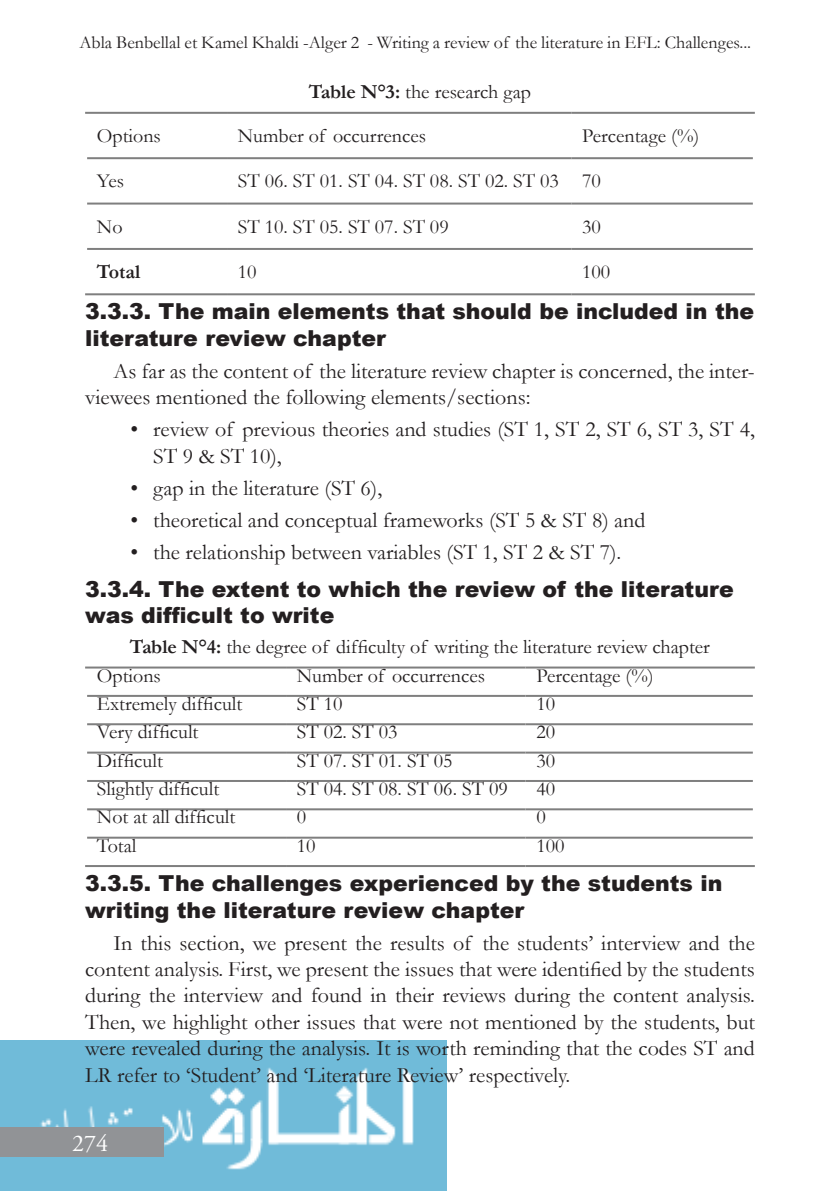
<style>
.page{position:relative;width:840px;height:1191px;background:#fff}
.page>*{position:absolute;margin:0;border:0;box-sizing:border-box;transform-origin:0 0}
.t1{font:24px "Adobe Garamond Pro";color:#fff}
.Normal-fr{font:22px/26.4px "Garamond";color:#231f20}
.Titre_2{font:900 22px/26.4px "Arial";color:#231f20}
.Normal-tab{font:20px "Garamond";color:#231f20}
.IllustrationTitle{font:20px "Garamond";color:#231f20}
.Normal-tab-2{font:700 20px "Garamond";color:#231f20}
.t2{font:18px "Garamond";color:#231f20}
.s1{font-weight:700}
</style>
<div class="page">
<img style="left:0;top:1041px;width:446px;height:150px">
<div style="left:0;top:1127px;width:163px;height:30px;background:#919396"></div>
<hr style="left:85px;top:112px;width:142px;height:2px;background:#7f7f7f">
<hr style="left:227px;top:112px;width:344px;height:2px;background:#7f7f7f">
<hr style="left:571px;top:112px;width:183px;height:2px;background:#7f7f7f">
<hr style="left:87px;top:157px;width:140px;height:2px;background:#7f7f7f">
<hr style="left:227px;top:157px;width:344px;height:2px;background:#7f7f7f">
<hr style="left:571px;top:157px;width:181px;height:2px;background:#7f7f7f">
<hr style="left:87px;top:202px;width:140px;height:2px;background:#7f7f7f">
<hr style="left:227px;top:202px;width:344px;height:2px;background:#7f7f7f">
<hr style="left:571px;top:202px;width:181px;height:2px;background:#7f7f7f">
<hr style="left:87px;top:248px;width:140px;height:2px;background:#7f7f7f">
<hr style="left:227px;top:248px;width:344px;height:2px;background:#7f7f7f">
<hr style="left:571px;top:248px;width:181px;height:2px;background:#7f7f7f">
<hr style="left:85px;top:293px;width:142px;height:2px;background:#7f7f7f">
<hr style="left:227px;top:293px;width:344px;height:2px;background:#7f7f7f">
<hr style="left:571px;top:293px;width:183px;height:2px;background:#7f7f7f">
<hr style="left:85px;top:666px;width:201px;height:2px;background:#7f7f7f">
<hr style="left:286px;top:666px;width:239px;height:2px;background:#7f7f7f">
<hr style="left:525px;top:666px;width:229px;height:2px;background:#7f7f7f">
<hr style="left:87px;top:695px;width:199px;height:2px;background:#7f7f7f">
<hr style="left:286px;top:695px;width:239px;height:2px;background:#7f7f7f">
<hr style="left:525px;top:695px;width:227px;height:2px;background:#7f7f7f">
<hr style="left:87px;top:723px;width:199px;height:2px;background:#7f7f7f">
<hr style="left:286px;top:723px;width:239px;height:2px;background:#7f7f7f">
<hr style="left:525px;top:723px;width:227px;height:2px;background:#7f7f7f">
<hr style="left:87px;top:751px;width:199px;height:2px;background:#7f7f7f">
<hr style="left:286px;top:751px;width:239px;height:2px;background:#7f7f7f">
<hr style="left:525px;top:751px;width:227px;height:2px;background:#7f7f7f">
<hr style="left:87px;top:780px;width:199px;height:2px;background:#7f7f7f">
<hr style="left:286px;top:780px;width:239px;height:2px;background:#7f7f7f">
<hr style="left:525px;top:780px;width:227px;height:2px;background:#7f7f7f">
<hr style="left:87px;top:808px;width:199px;height:2px;background:#7f7f7f">
<hr style="left:286px;top:808px;width:239px;height:2px;background:#7f7f7f">
<hr style="left:525px;top:808px;width:227px;height:2px;background:#7f7f7f">
<hr style="left:87px;top:836px;width:199px;height:2px;background:#7f7f7f">
<hr style="left:286px;top:836px;width:239px;height:2px;background:#7f7f7f">
<hr style="left:525px;top:836px;width:227px;height:2px;background:#7f7f7f">
<hr style="left:85px;top:865px;width:201px;height:2px;background:#7f7f7f">
<hr style="left:286px;top:865px;width:239px;height:2px;background:#7f7f7f">
<hr style="left:525px;top:865px;width:229px;height:2px;background:#7f7f7f">
<p class="t2" style="left:79px;top:32px;width:673px">Abla Benbellal et Kamel Khaldi -Alger 2 - Writing a review of the literature in EFL: Challenges...</p>
<p class="IllustrationTitle" style="left:309px;top:80px;width:224px"><span class="s1">Table N°3:</span> the research gap</p>
<p class="Normal-tab" style="left:97px;top:124px;width:65px">Options</p>
<p class="Normal-tab" style="left:238px;top:124px;width:190px">Number of occurrences</p>
<p class="Normal-tab" style="left:581px;top:124px;width:119px">Percentage (%)</p>
<p class="Normal-tab" style="left:97px;top:169px;width:29px">Yes</p>
<p class="Normal-tab" style="left:238px;top:169px;width:322px">ST 06. ST 01. ST 04. ST 08. ST 02. ST 03</p>
<p class="Normal-tab" style="left:581px;top:169px;width:20px">70</p>
<p class="Normal-tab" style="left:97px;top:214px;width:27px">No</p>
<p class="Normal-tab" style="left:238px;top:214px;width:212px">ST 10. ST 05. ST 07. ST 09</p>
<p class="Normal-tab" style="left:581px;top:214px;width:20px">30</p>
<p class="Normal-tab-2" style="left:97px;top:260px;width:45px">Total</p>
<p class="Normal-tab" style="left:238px;top:260px;width:20px">10</p>
<p class="Normal-tab" style="left:581px;top:260px;width:30px">100</p>
<p class="Titre_2" style="left:85px;top:298px;width:670px">3.3.3. The main elements that should be included in the literature review chapter</p>
<p class="Normal-fr" style="left:85px;top:357px;width:670px;text-indent:28px">As far as the content of the literature review chapter is concerned, the inter&shy;viewees mentioned the following elements/sections:</p>
<p class="Normal-fr" style="left:153px;top:416px;width:602px;text-indent:-23px">• review of previous theories and studies (ST 1, ST 2, ST 6, ST 3, ST 4,<br>ST 9 &amp; ST 10),</p>
<p class="Normal-fr" style="left:130px;top:474px;width:253px">• gap in the literature (ST 6),</p>
<p class="Normal-fr" style="left:130px;top:506px;width:516px">• theoretical and conceptual frameworks (ST 5 &amp; ST 8) and</p>
<p class="Normal-fr" style="left:130px;top:538px;width:492px">• the relationship between variables (ST 1, ST 2 &amp; ST 7).</p>
<p class="Titre_2" style="left:85px;top:575px;width:649px">3.3.4. The extent to which the review of the literature was difficult to write</p>
<p class="IllustrationTitle" style="left:130px;top:634px;width:581px"><span class="s1">Table N°4:</span> the degree of difficulty of writing the literature review chapter</p>
<p class="Normal-tab" style="left:97px;top:663px;width:65px">Options</p>
<p class="Normal-tab" style="left:297px;top:663px;width:190px">Number of occurrences</p>
<p class="Normal-tab" style="left:536px;top:663px;width:119px">Percentage (%)</p>
<p class="Normal-tab" style="left:97px;top:691px;width:147px">Extremely difficult</p>
<p class="Normal-tab" style="left:297px;top:691px;width:47px">ST 10</p>
<p class="Normal-tab" style="left:536px;top:691px;width:20px">10</p>
<p class="Normal-tab" style="left:97px;top:720px;width:103px">Very difficult</p>
<p class="Normal-tab" style="left:297px;top:720px;width:102px">ST 02. ST 03</p>
<p class="Normal-tab" style="left:536px;top:720px;width:20px">20</p>
<p class="Normal-tab" style="left:97px;top:748px;width:67px">Difficult</p>
<p class="Normal-tab" style="left:297px;top:748px;width:157px">ST 07. ST 01. ST 05</p>
<p class="Normal-tab" style="left:536px;top:748px;width:20px">30</p>
<p class="Normal-tab" style="left:97px;top:776px;width:124px">Slightly difficult</p>
<p class="Normal-tab" style="left:297px;top:776px;width:212px">ST 04. ST 08. ST 06. ST 09</p>
<p class="Normal-tab" style="left:536px;top:776px;width:20px">40</p>
<p class="Normal-tab" style="left:97px;top:805px;width:140px">Not at all difficult</p>
<p class="Normal-tab" style="left:297px;top:805px;width:11px">0</p>
<p class="Normal-tab" style="left:536px;top:805px;width:11px">0</p>
<p class="Normal-tab" style="left:97px;top:833px;width:41px">Total</p>
<p class="Normal-tab" style="left:297px;top:833px;width:20px">10</p>
<p class="Normal-tab" style="left:536px;top:833px;width:30px">100</p>
<p class="Titre_2" style="left:85px;top:869px;width:638px">3.3.5. The challenges experienced by the students in writing the literature review chapter</p>
<p class="Normal-fr" style="left:85px;top:929px;width:671px;text-align:justify;text-indent:28px">In this section, we present the results of the students’ interview and the content analysis. First, we present the issues that were identified by the students during the interview and found in their reviews during the content analysis.<br>Then, we highlight other issues that were not mentioned by the students, but were revealed during the analysis. It is worth reminding that the codes ST and LR refer to ‘Student’ and ‘Literature Review’ respectively.</p>
<p class="t1" style="left:72px;top:1128px;width:37px">274</p>
</div>
